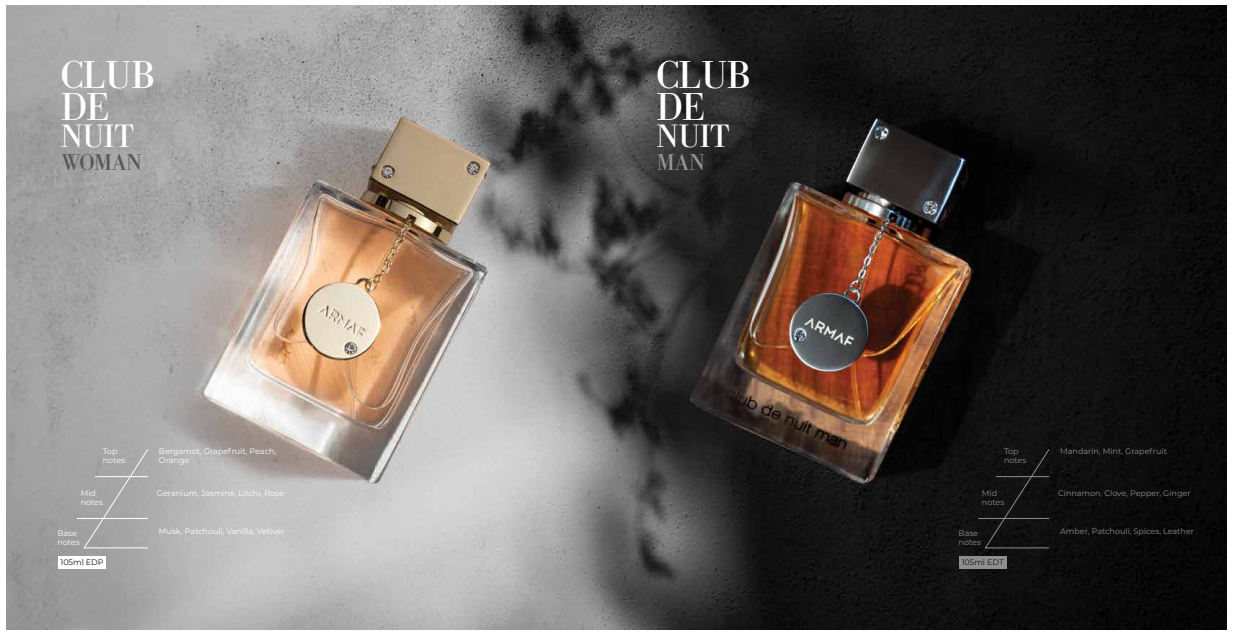
<style>
.page{position:relative;width:1234px;height:638px;background:#fff}
.page>*{position:absolute;margin:0;border:0;box-sizing:border-box;transform-origin:0 0}
.t1{font:38.1px/31.9px "OPTI Bodoni Antiqua";color:#fff}
.t2{font:31.6px "OPTI Bodoni Antiqua";color:#fff}
.t3{font:22.4px "OPTI Bodoni Antiqua";color:#565757}
.t4{font:22.4px "OPTI Bodoni Antiqua";color:#949594}
.t5{font:8px/8.9px "Montserrat";color:#fff}
.t6{font:8px/8.9px "Montserrat";color:#8d8e8f}
.t7{font:8px "Montserrat";color:#111618}
</style>
<div class="page">
<img style="left:7px;top:6px;width:1219px;height:623px">
<div style="left:83px;top:449px;width:65px;height:99px;background:#a6a6a6"></div>
<hr style="left:95px;top:476px;width:53px;height:1px;background:#fff">
<hr style="left:77px;top:518px;width:71px;height:1px;background:#fff">
<div style="left:58px;top:556px;width:47px;height:12px;background:#fff"></div>
<div style="left:984px;top:449px;width:65px;height:99px;background:#111"></div>
<hr style="left:995px;top:476px;width:53px;height:1px;background:#8d8e8f">
<hr style="left:977px;top:518px;width:71px;height:1px;background:#8d8e8f">
<div style="left:959px;top:556px;width:47px;height:12px;background:#8d8e8f"></div>
<h1 class="t1" style="left:60px;top:58px;width:95px">CLUB<br>DE</h1>
<h2 class="t2" style="left:60px;top:115px;width:75px">NUIT</h2>
<h3 class="t3" style="left:61px;top:148px;width:82px">WOMAN</h3>
<p class="t5" style="left:103px;top:446px;width:24px">Top notes</p>
<p class="t5" style="left:159px;top:446px;width:119px">Bergamot, Grapefruit, Peach,<br>Orange</p>
<p class="t5" style="left:157px;top:488px;width:129px">Geranium, Jasmine, Litchi, Rose</p>
<p class="t5" style="left:159px;top:526px;width:127px">Musk, Patchouli, Vanilla, Vetiver</p>
<p class="t5" style="left:81px;top:488px;width:24px">Mid notes</p>
<p class="t5" style="left:57px;top:528px;width:24px">Base notes</p>
<p class="t7" style="left:60px;top:556px;width:45px">105ml EDP</p>
<h1 class="t1" style="left:655px;top:58px;width:95px">CLUB<br>DE</h1>
<h2 class="t2" style="left:655px;top:115px;width:75px">NUIT</h2>
<h3 class="t4" style="left:656px;top:148px;width:49px">MAN</h3>
<p class="t6" style="left:1003px;top:446px;width:24px">Top notes</p>
<p class="t6" style="left:1059px;top:446px;width:108px">Mandarin, Mint, Grapefruit</p>
<p class="t6" style="left:1057px;top:488px;width:134px">Cinnamon, Clove, Pepper, Ginger</p>
<p class="t6" style="left:1059px;top:526px;width:135px">Amber, Patchouli, Spices, Leather</p>
<p class="t6" style="left:981px;top:488px;width:24px">Mid notes</p>
<p class="t6" style="left:958px;top:528px;width:24px">Base notes</p>
<p class="t7" style="left:961px;top:556px;width:44px">105ml EDT</p>
</div>
